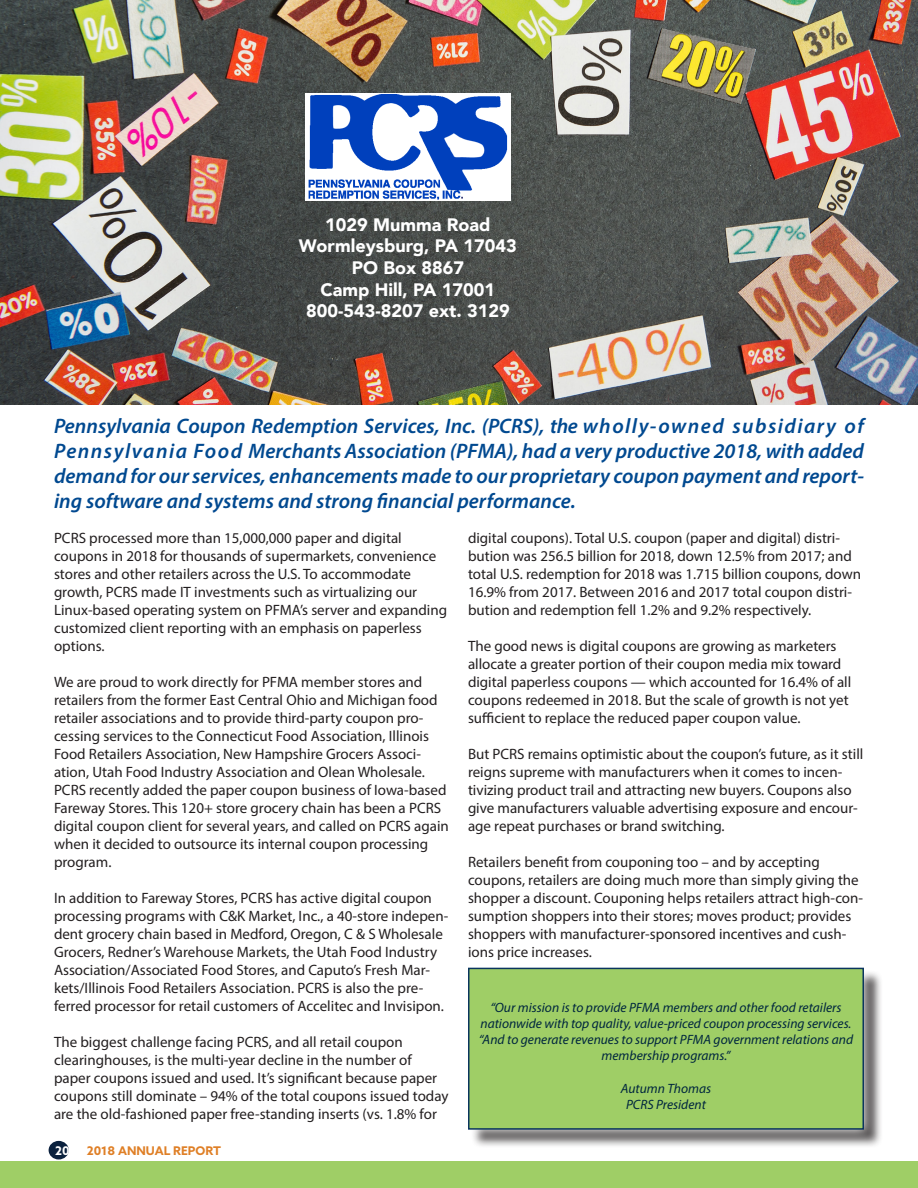
<style>
.page{position:relative;width:918px;height:1188px;background:#fff}
.page>*{position:absolute;margin:0;border:0;box-sizing:border-box;transform-origin:0 0}
.t1{font:italic 600 21px/25.2px "Myriad Pro";color:#014990;text-align:justify}
.t2{font:900 18px "Avenir";color:#fff}
.t3{font:15px/18px "Myriad Pro";color:#231f20}
.t4{font:italic 13.5px/16.2px "Myriad Pro";color:#00263e;text-align:center}
.t5{font:700 12px "Azo Sans";color:#df7f26}
.t6{font:700 12px "Azo Sans";color:#fff}
</style>
<div class="page">
<div style="left:0;top:1161px;width:918px;height:27px;background:#9fce66"></div>
<div style="left:49px;top:1141px;width:20px;height:19px;background:#0b213e;border-radius:50%"></div>
<img style="left:0;top:0;width:918px;height:405px">
<img style="left:305px;top:93px;width:206px;height:108px">
<div style="left:471px;top:970px;width:412px;height:178px;background:#231f20;opacity:.75"></div>
<svg style="left:468px;top:967px;width:406px;height:172px;background:#8c8b8c"></svg>
<div style="left:469px;top:968px;width:394px;height:161px;background:#9fce66"></div>
<div style="left:468px;top:968px;width:396px;height:162px;border:2px solid #0a355e"></div>
<p class="t2" style="left:325px;top:209px;width:167px">1029 Mumma Road</p>
<p class="t2" style="left:299px;top:231px;width:219px">Wormleysburg, PA 17043</p>
<p class="t2" style="left:352px;top:252px;width:114px">PO Box 8867</p>
<p class="t2" style="left:321px;top:274px;width:176px">Camp Hill, PA 17001</p>
<p class="t2" style="left:306px;top:295px;width:205px">800-543-8207 ext. 3129</p>
<p class="t1" style="left:54px;top:412px;width:812px">Pennsylvania Coupon Redemption Services, Inc. (PCRS), the wholly-owned subsidiary of Pennsylvania Food Merchants Association (PFMA), had a very productive 2018, with added demand for our services, enhancements made to our proprietary coupon payment and report&shy;ing software and systems and strong financial performance.</p>
<p class="t3" style="left:54px;top:528px;width:395px">PCRS processed more than 15,000,000 paper and digital coupons in 2018 for thousands of supermarkets, convenience stores and other retailers across the U.S. To accommodate growth, PCRS made IT investments such as virtualizing our Linux-based operating system on PFMA’s server and expanding customized client reporting with an emphasis on paperless options.</p>
<p class="t3" style="left:54px;top:672px;width:370px">We are proud to work directly for PFMA member stores and</p>
<p class="t3" style="left:54px;top:690px;width:385px">retailers from the former East Central Ohio and Michigan food</p>
<p class="t3" style="left:54px;top:708px;width:396px">retailer associations and to provide third-party coupon pro&shy;cessing services to the Connecticut Food Association, Illinois Food Retailers Association, New Hampshire Grocers Associ&shy;ation, Utah Food Industry Association and Olean Wholesale.<br>PCRS recently added the paper coupon business of Iowa-based Fareway Stores. This 120+ store grocery chain has been a PCRS digital coupon client for several years, and called on PCRS again when it decided to outsource its internal coupon processing program.</p>
<p class="t3" style="left:54px;top:888px;width:396px">In addition to Fareway Stores, PCRS has active digital coupon processing programs with C&amp;K Market, Inc., a 40-store indepen&shy;dent grocery chain based in Medford, Oregon, C &amp; S Wholesale Grocers, Redner’s Warehouse Markets, the Utah Food Industry Association/Associated Food Stores, and Caputo’s Fresh Mar&shy;kets/Illinois Food Retailers Association. PCRS is also the pre&shy;ferred processor for retail customers of Accelitec and Invisipon.</p>
<p class="t3" style="left:54px;top:1032px;width:396px">The biggest challenge facing PCRS, and all retail coupon clearinghouses, is the multi-year decline in the number of paper coupons issued and used. It’s significant because paper coupons still dominate – 94% of the total coupons issued today are the old-fashioned paper free-standing inserts (vs. 1.8% for</p>
<p class="t6" style="left:55px;top:1143px;width:16px">20</p>
<p class="t5" style="left:87px;top:1143px;width:136px">2018 ANNUAL REPORT</p>
<p class="t3" style="left:468px;top:528px;width:395px">digital coupons). Total U.S. coupon (paper and digital) distri&shy;bution was 256.5 billion for 2018, down 12.5% from 2017; and total U.S. redemption for 2018 was 1.715 billion coupons, down 16.9% from 2017. Between 2016 and 2017 total coupon distri&shy;bution and redemption fell 1.2% and 9.2% respectively.</p>
<p class="t3" style="left:468px;top:636px;width:385px">The good news is digital coupons are growing as marketers allocate a greater portion of their coupon media mix toward digital paperless coupons — which accounted for 16.4% of all coupons redeemed in 2018. But the scale of growth is not yet sufficient to replace the reduced paper coupon value.</p>
<p class="t3" style="left:468px;top:744px;width:397px">But PCRS remains optimistic about the coupon’s future, as it still reigns supreme with manufacturers when it comes to incen&shy;tivizing product trail and attracting new buyers. Coupons also give manufacturers valuable advertising exposure and encour&shy;age repeat purchases or brand switching.</p>
<p class="t3" style="left:468px;top:852px;width:397px">Retailers benefit from couponing too – and by accepting coupons, retailers are doing much more than simply giving the shopper a discount. Couponing helps retailers attract high-con&shy;sumption shoppers into their stores; moves product; provides shoppers with manufacturer-sponsored incentives and cush&shy;ions price increases.</p>
<p class="t4" style="left:479px;top:999px;width:376px">“Our mission is to provide PFMA members and other food retailers nationwide with top quality, value-priced coupon processing services. “And to generate revenues to support PFMA government relations and membership programs.”</p>
<p class="t4" style="left:621px;top:1080px;width:92px">Autumn Thomas</p>
<p class="t4" style="left:626px;top:1096px;width:81px">PCRS President</p>
</div>
